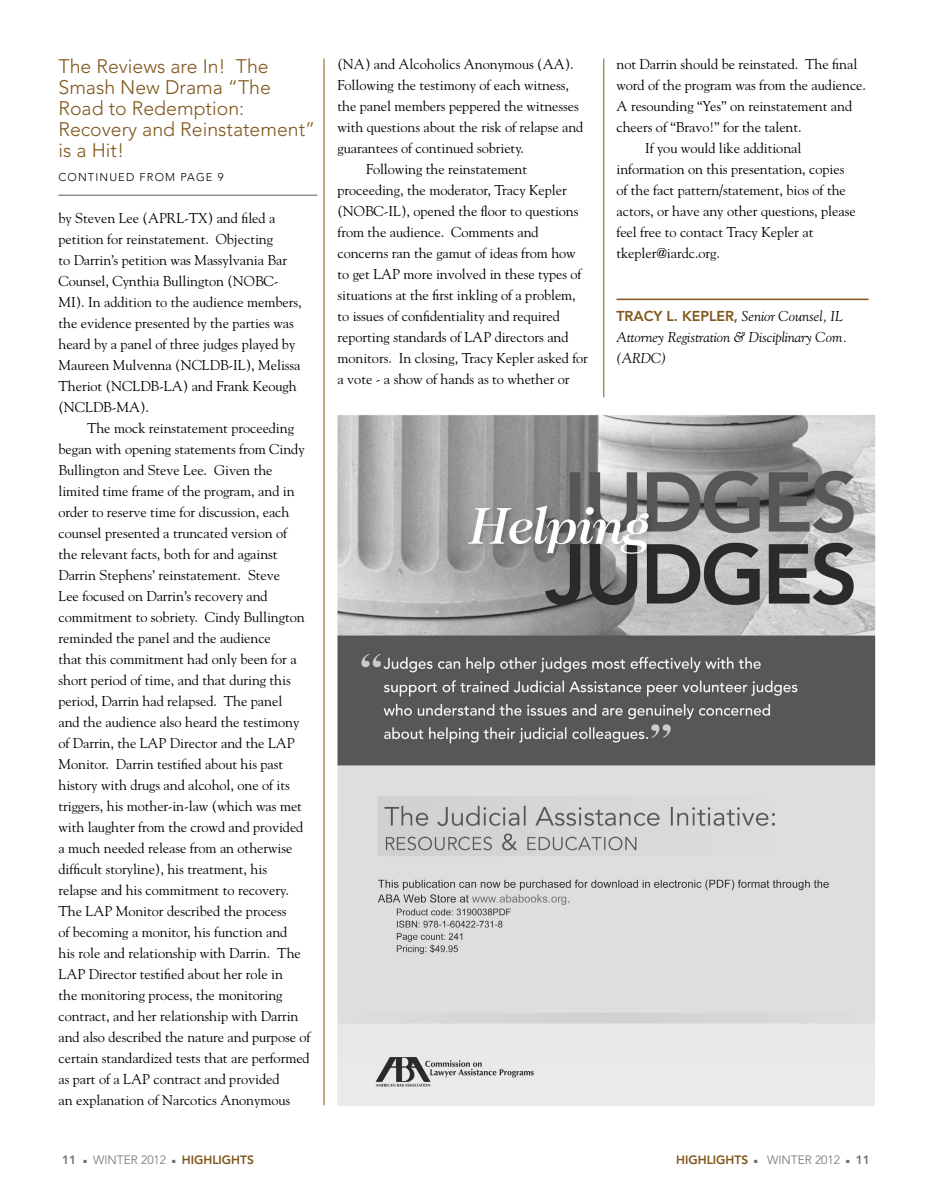
<style>
.page{position:relative;width:927px;height:1197px;background:#fff}
.page>*{position:absolute;margin:0;border:0;box-sizing:border-box;transform-origin:0 0}
.BODY____title{font:300 19.5px/21px "Avenir LT Std";color:#80561b;text-align:justify}
.BODY____drop_cap_fir{font:14.25px/21px "Goudy Std";letter-spacing:-.005em;color:#000}
.BODY____drop_cap_fir-2{font:italic 14.25px/21px "Goudy Std";letter-spacing:-.005em;color:#000}
.t1{font:300 12px "Avenir LT Std";color:#6d6e71}
.t2{font:800 12px "Avenir LT Std";color:#80561b}
.t3{font:800 12px "Avenir LT Std";color:#6d6e71}
.JUMP____continued{font:300 11.25px "Avenir LT Std";letter-spacing:.1em;color:#000}
.s1{font-family:"Avenir LT Std";font-weight:800;font-style:normal;color:#80561b}
.s2{color:#6d6e71}
</style>
<div class="page">
<img style="left:338px;top:415px;width:537px;height:690px">
<hr style="left:616px;top:299px;width:252px;height:1px;background:#80561b">
<hr style="left:58px;top:195px;width:259px;height:1px;background:#58595b">
<hr style="left:324px;top:58px;width:1px;height:1047px;background:#80561b">
<hr style="left:603px;top:58px;width:1px;height:339px;background:#80561b">
<p class="BODY____title" style="left:58px;top:56px;width:214px">The Reviews are In! The Smash New Drama “The Road to Redemption:</p>
<p class="BODY____title" style="left:58px;top:119px;width:258px">Recovery and Reinstatement” is a Hit!</p>
<p class="JUMP____continued" style="left:58px;top:171px;width:167px">CONTINUED FROM PAGE 9</p>
<p class="BODY____drop_cap_fir" style="left:58px;top:208px;width:245px">by Steven Lee (APRL-TX) and filed a petition for reinstatement. Objecting<br>to Darrin’s petition was Massylvania Bar Counsel, Cynthia Bullington (NOBC-MI). In addition to the audience members, the evidence presented by the parties was heard by a panel of three judges played by Maureen Mulvenna (NCLDB-IL), Melissa Theriot (NCLDB-LA) and Frank Keough (NCLDB-MA).</p>
<p class="BODY____drop_cap_fir" style="left:58px;top:418px;width:253px;text-indent:29px">The mock reinstatement proceeding began with opening statements from Cindy Bullington and Steve Lee. Given the limited time frame of the program, and in order to reserve time for discussion, each counsel presented a truncated version of<br>the relevant facts, both for and against Darrin Stephens’ reinstatement. Steve<br>Lee focused on Darrin’s recovery and commitment to sobriety. Cindy Bullington reminded the panel and the audience<br>that this commitment had only been for a short period of time, and that during this period, Darrin had relapsed. The panel<br>and the audience also heard the testimony of Darrin, the LAP Director and the LAP Monitor. Darrin testified about his past history with drugs and alcohol, one of its triggers, his mother-in-law (which was met with laughter from the crowd and provided a much needed release from an otherwise difficult storyline), his treatment, his<br>relapse and his commitment to recovery.<br>The LAP Monitor described the process<br>of becoming a monitor, his function and<br>his role and relationship with Darrin. The LAP Director testified about her role in<br>the monitoring process, the monitoring contract, and her relationship with Darrin and also described the nature and purpose of certain standardized tests that are performed as part of a LAP contract and provided<br>an explanation of Narcotics Anonymous</p>
<p class="BODY____drop_cap_fir" style="left:338px;top:54px;width:247px">(NA) and Alcoholics Anonymous (AA).<br>Following the testimony of each witness, the panel members peppered the witnesses with questions about the risk of relapse and guarantees of continued sobriety.</p>
<p class="BODY____drop_cap_fir" style="left:338px;top:159px;width:252px;text-indent:28px">Following the reinstatement proceeding, the moderator, Tracy Kepler (NOBC-IL), opened the floor to questions from the audience. Comments and concerns ran the gamut of ideas from how to get LAP more involved in these types of situations at the first inkling of a problem, to issues of confidentiality and required reporting standards of LAP directors and monitors. In closing, Tracy Kepler asked for a vote - a show of hands as to whether or</p>
<p class="BODY____drop_cap_fir" style="left:616px;top:54px;width:251px">not Darrin should be reinstated. The final word of the program was from the audience.<br>A resounding “Yes” on reinstatement and cheers of “Bravo!” for the talent.</p>
<p class="BODY____drop_cap_fir" style="left:616px;top:138px;width:241px;text-indent:29px">If you would like additional information on this presentation, copies of the fact pattern/statement, bios of the actors, or have any other questions, please feel free to contact Tracy Kepler at</p>
<p class="BODY____drop_cap_fir" style="left:616px;top:243px;width:105px">tkepler@iardc.org.</p>
<p class="BODY____drop_cap_fir-2" style="left:616px;top:306px;width:228px"><span class="s1">TRACY L. KEPLER,</span> Senior Counsel, IL</p>
<p class="BODY____drop_cap_fir-2" style="left:616px;top:327px;width:232px">Attorney Registration &amp; Disciplinary Com. (ARDC)</p>
<p class="t3" style="left:62px;top:1153px;width:16px">11</p>
<p class="t1" style="left:83px;top:1153px;width:84px">■ WINTER 2012</p>
<p class="t2" style="left:172px;top:1153px;width:83px"><span class="s2">■</span> HIGHLIGHTS</p>
<p class="t2" style="left:676px;top:1153px;width:74px">HIGHLIGHTS</p>
<p class="t1" style="left:754px;top:1153px;width:87px">■ WINTER 2012</p>
<p class="t3" style="left:846px;top:1153px;width:25px">■ 11</p>
</div>
